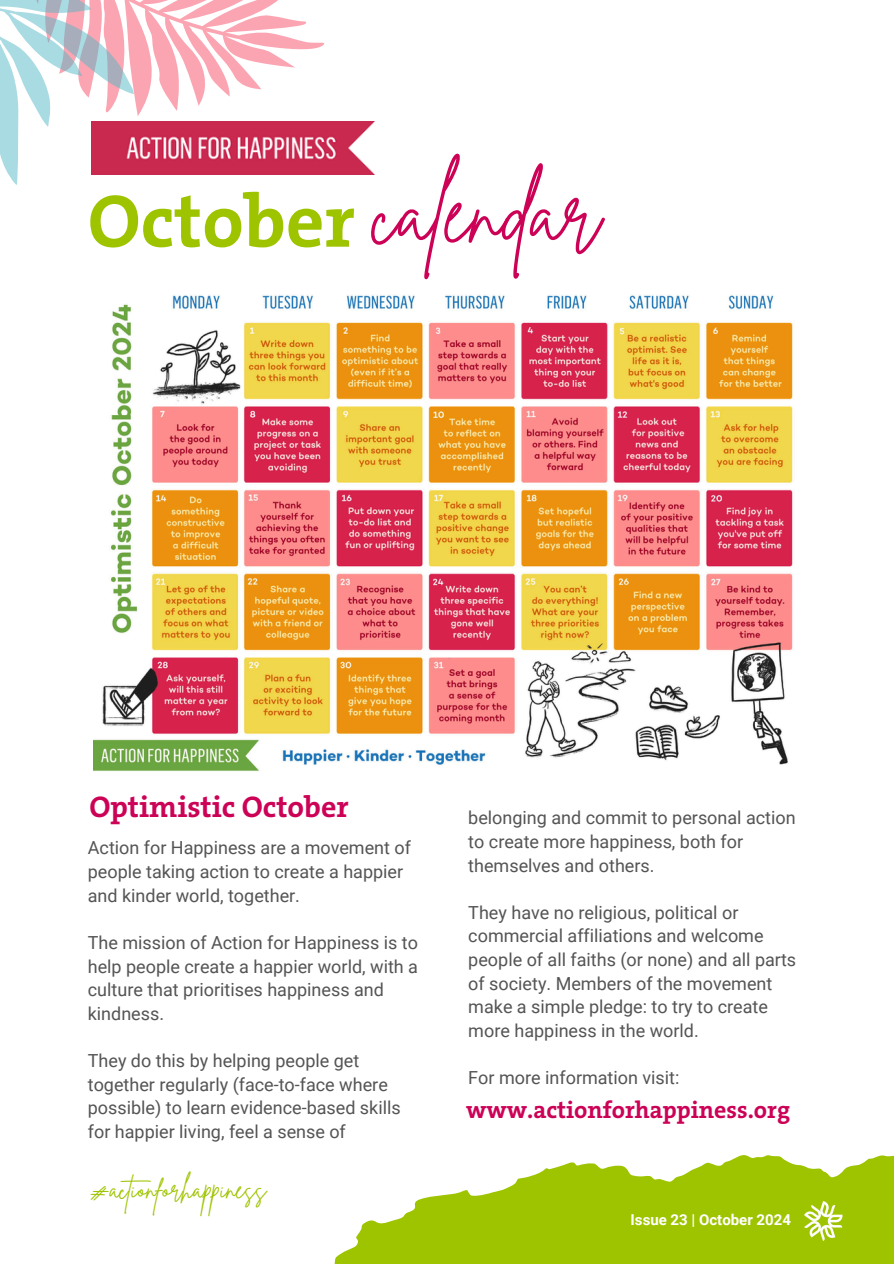
<style>
.page{position:relative;width:894px;height:1264px;background:#fff}
.page>*{position:absolute;margin:0;border:0;box-sizing:border-box;transform-origin:0 0}
.t1{font:88.65px "Brittany Signature";color:#cc0256}
.t2{font:700 75px "The Serif B W7";color:#9ec400}
.t3{font:700 30px "The Serif B W7";color:#cc0256}
.t4{font:27px "Brittany Signature";color:#9ec400}
.t5{font:700 24px "The Serif B W7";color:#cc0256}
.t6{font:18px/23.7px "Roboto";color:#545454}
.t7{font:700 15px "Roboto";color:#fff}
</style>
<div class="page">
<svg style="left:144px;top:0;width:180px;height:111px"></svg>
<svg style="left:0;top:0;width:144px;height:185px"></svg>
<img style="left:91px;top:121px;width:283px;height:53px">
<svg style="left:334px;top:1155px;width:559px;height:108px;fill:#9ec400"></svg>
<img style="left:804px;top:1201px;width:39px;height:39px">
<img style="left:94px;top:295px;width:699px;height:476px">
<h6 class="t2" style="left:88px;top:173px;width:269px">October</h6>
<p class="t1" style="left:374px;top:154px;width:228px">calendar</p>
<h6 class="t3" style="left:89px;top:787px;width:261px">Optimistic October</h6>
<p class="t6" style="left:88px;top:836px;width:324px">Action for Happiness are a movement of people taking action to create a happier and kinder world, together.</p>
<h1 class="t6" style="left:88px;top:930px;width:331px">The mission of Action for Happiness is to help people create a happier world, with a culture that prioritises happiness and kindness.</h1>
<h2 class="t6" style="left:88px;top:1049px;width:314px">They do this by helping people get together regularly (face-to-face where possible) to learn evidence-based skills for happier living, feel a sense of</h2>
<p class="t4" style="left:89px;top:1171px;width:178px">#actionforhappiness</p>
<p class="t6" style="left:468px;top:806px;width:329px">belonging and commit to personal action to create more happiness, both for themselves and others.</p>
<h5 class="t6" style="left:468px;top:900px;width:329px">They have no religious, political or commercial affiliations and welcome people of all faiths (or none) and all parts of society. Members of the movement make a simple pledge: to try to create more happiness in the world.</h5>
<p class="t6" style="left:468px;top:1066px;width:212px">For more information visit:</p>
<p class="t5" style="left:466px;top:1094px;width:325px">www.actionforhappiness.org</p>
<h6 class="t7" style="left:630px;top:1210px;width:162px">Issue 23 | October 2024</h6>
</div>
